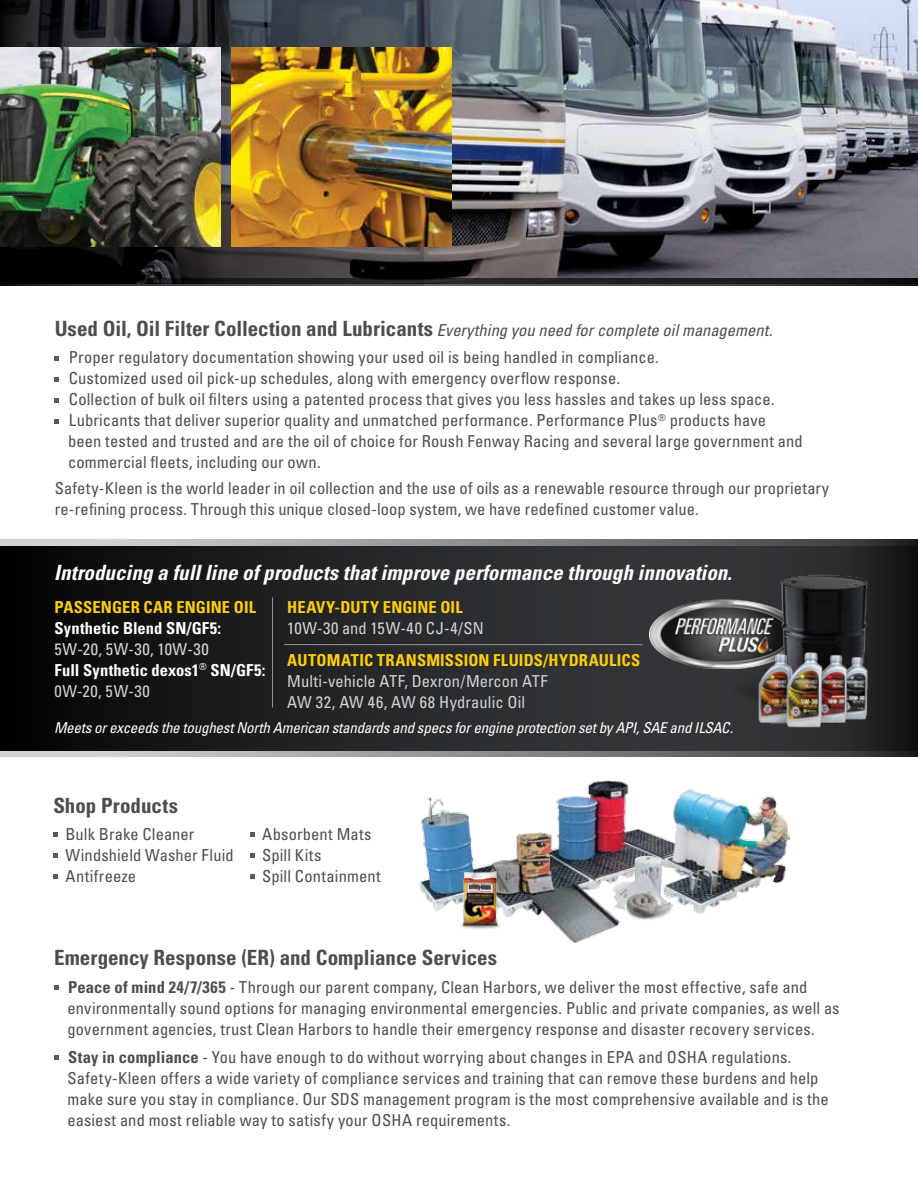
<style>
.page{position:relative;width:918px;height:1188px;background:#fff}
.page>*{position:absolute;margin:0;border:0;box-sizing:border-box;transform-origin:0 0}
.t1{font:italic 700 condensed 21px "Univers LT Std";letter-spacing:.005em;color:#fff}
.t2{font:700 condensed 21px "Univers LT Std";color:#4d4d4f}
.t3{font:condensed 16.5px/21px "Univers LT Std";letter-spacing:.01em;color:#4d4d4f}
.t4{font:700 condensed 16.5px "Univers LT Std";letter-spacing:.01em;color:#ffce02}
.t5{font:700 condensed 16.5px/21px "Univers LT Std";letter-spacing:.005em;color:#fff}
.t6{font:condensed 16.5px/21px "Univers LT Std";letter-spacing:.005em;color:#d1d3d4}
.t7{font:condensed 16.5px "Univers LT Std";letter-spacing:.025em;color:#d1d3d4}
.t8{font:italic condensed 15px "Univers LT Std";letter-spacing:-.015em;color:#fff}
.s1{font-weight:700;font-size:21px}
.s2{font-style:italic}
.s3{font-weight:400;color:#d7d9da}
.s4{font-weight:400;color:#d1d3d4}
.s5{font-weight:700}
</style>
<div class="page">
<img style="left:423px;top:0;width:495px;height:278px">
<svg style="left:0;top:0;width:423px;height:286px;background:#2c2d31"></svg>
<svg style="left:54px;top:986px;width:4px;height:4px"></svg>
<svg style="left:54px;top:1055px;width:4px;height:5px"></svg>
<img style="left:0;top:47px;width:220px;height:200px">
<img style="left:231px;top:47px;width:220px;height:200px">
<svg style="left:250px;top:833px;width:5px;height:4px"></svg>
<svg style="left:250px;top:854px;width:5px;height:4px"></svg>
<svg style="left:250px;top:875px;width:5px;height:4px"></svg>
<svg style="left:53px;top:833px;width:5px;height:4px"></svg>
<svg style="left:53px;top:854px;width:5px;height:4px"></svg>
<svg style="left:53px;top:875px;width:5px;height:4px"></svg>
<svg style="left:0;top:278px;width:918px;height:7px;background:#1e1d1f"></svg>
<svg style="left:0;top:540px;width:918px;height:216px;background:#7b7d7f"></svg>
<svg style="left:0;top:547px;width:918px;height:203px;background:#202123"></svg>
<hr style="left:272px;top:597px;width:1px;height:111px;background:#939598">
<hr style="left:284px;top:644px;width:359px;height:1px;background:#939598">
<svg style="left:55px;top:356px;width:4px;height:4px"></svg>
<svg style="left:55px;top:377px;width:4px;height:4px"></svg>
<svg style="left:55px;top:398px;width:4px;height:4px"></svg>
<svg style="left:55px;top:419px;width:4px;height:4px"></svg>
<img style="left:419px;top:780px;width:371px;height:163px">
<img style="left:611px;top:856px;width:63px;height:65px">
<img style="left:624px;top:893px;width:49px;height:28px">
<img style="left:459px;top:865px;width:45px;height:67px">
<img style="left:649px;top:598px;width:62px;height:71px">
<img style="left:711px;top:570px;width:171px;height:159px">
<img style="left:755px;top:650px;width:118px;height:81px">
<p class="t3" style="left:69px;top:316px;width:705px;line-height:27.8px;text-indent:-14px"><span class="s1">Used Oil, Oil Filter Collection and Lubricants</span> <span class="s2">Everything you need for complete oil management.<br></span>Proper regulatory documentation showing your used oil is being handled in compliance.</p>
<p class="t3" style="left:68px;top:368px;width:736px">Customized used oil pick-up schedules, along with emergency overflow response.<br>Collection of bulk oil filters using a patented process that gives you less hassles and takes up less space.<br>Lubricants that deliver superior quality and unmatched performance. Performance Plus<sup>®</sup> products have<br>been tested and trusted and are the oil of choice for Roush Fenway Racing and several large government and commercial fleets, including our own.</p>
<p class="t3" style="left:55px;top:477px;width:776px">Safety-Kleen is the world leader in oil collection and the use of oils as a renewable resource through our proprietary re-refining process. Through this unique closed-loop system, we have redefined customer value.</p>
<p class="t1" style="left:54px;top:559px;width:679px">Introducing a full line of products that improve performance through innovation.</p>
<p class="t4" style="left:55px;top:597px;width:203px">PASSENGER CAR ENGINE OIL</p>
<p class="t5" style="left:55px;top:617px;width:168px">Synthetic Blend SN/GF5:</p>
<p class="t5" style="left:55px;top:638px;width:213px"><span class="s3">5W-20, 5W-30, 10W-30<br></span>Full Synthetic dexos1<sup>®</sup> SN/GF5:<br><span class="s4">0W-20, 5W-30</span></p>
<p class="t4" style="left:287px;top:597px;width:177px">HEAVY-DUTY ENGINE OIL</p>
<p class="t7" style="left:287px;top:617px;width:198px">10W-30 and 15W-40 CJ-4/SN</p>
<p class="t4" style="left:287px;top:650px;width:355px">AUTOMATIC TRANSMISSION FLUIDS/HYDRAULICS</p>
<p class="t6" style="left:287px;top:670px;width:262px">Multi-vehicle ATF, Dexron/Mercon ATF<br>AW 32, AW 46, AW 68 Hydraulic Oil</p>
<p class="t8" style="left:54px;top:718px;width:681px">Meets or exceeds the toughest North American standards and specs for engine protection set by API, SAE and ILSAC.</p>
<p class="t2" style="left:53px;top:792px;width:126px">Shop Products</p>
<p class="t3" style="left:65px;top:824px;width:170px">Bulk Brake Cleaner<br>Windshield Washer Fluid<br>Antifreeze</p>
<p class="t3" style="left:262px;top:824px;width:120px">Absorbent Mats<br>Spill Kits<br>Spill Containment</p>
<p class="t2" style="left:54px;top:945px;width:445px">Emergency Response (ER) and Compliance Services</p>
<p class="t3" style="left:67px;top:977px;width:774px"><span class="s5">Peace of mind 24/7/365</span> - Through our parent company, Clean Harbors, we deliver the most effective, safe and environmentally sound options for managing environmental emergencies. Public and private companies, as well as government agencies, trust Clean Harbors to handle their emergency response and disaster recovery services.</p>
<p class="t3" style="left:67px;top:1046px;width:763px"><span class="s5">Stay in compliance</span> - You have enough to do without worrying about changes in EPA and OSHA regulations.<br>Safety-Kleen offers a wide variety of compliance services and training that can remove these burdens and help make sure you stay in compliance. Our SDS management program is the most comprehensive available and is the easiest and most reliable way to satisfy your OSHA requirements.</p>
</div>
